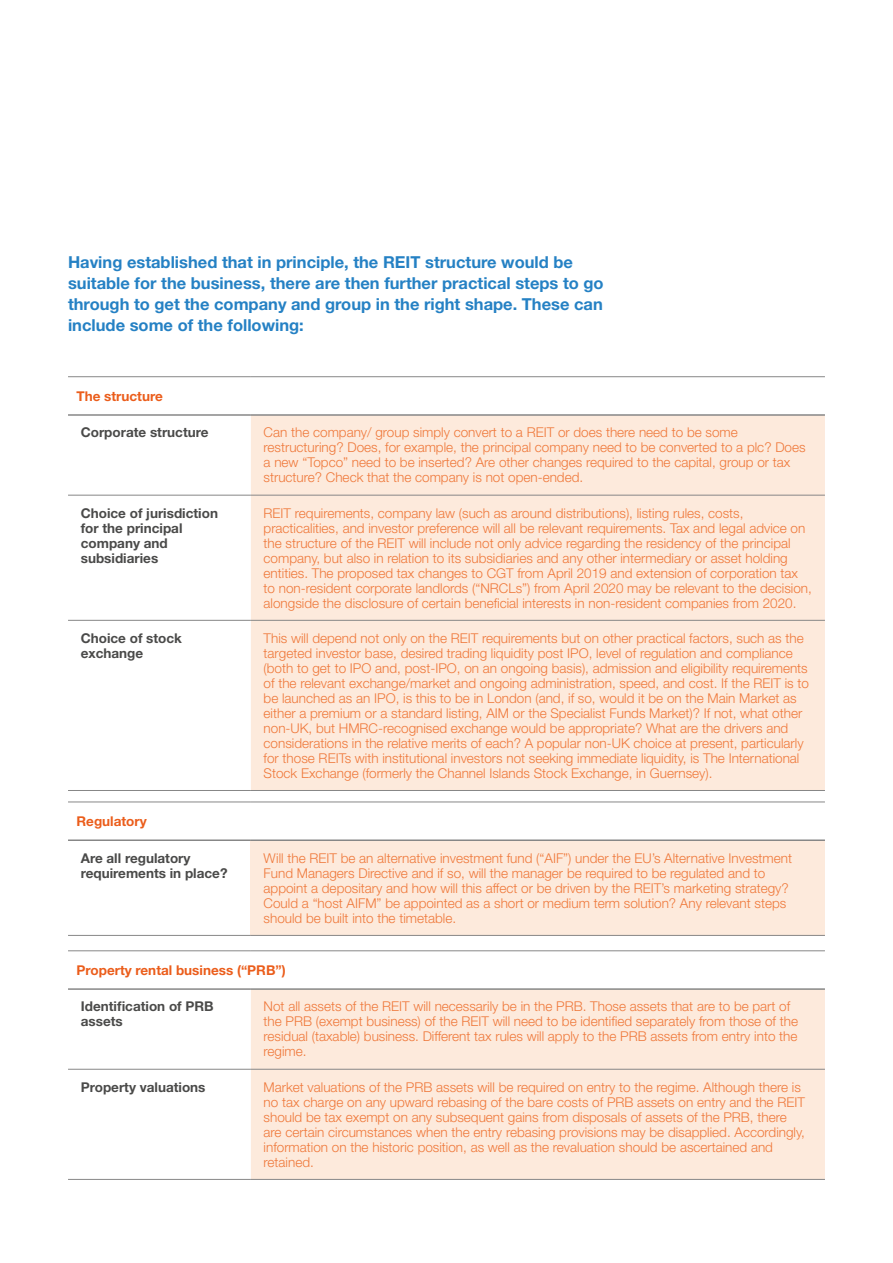
<style>
.page{position:relative;width:893px;height:1263px;background:#fff}
.page>*{position:absolute;margin:0;border:0;box-sizing:border-box;transform-origin:0 0}
.t1{font:700 16.5px/21px "Helvetica Neue LT Std";color:#2581c4}
.t2{font:300 13.5px/15px "Helvetica Neue LT Std";color:#ef783a}
.t3{font:700 13.5px/15px "Helvetica Neue LT Std";color:#4a4a49}
.t4{font:700 13.5px "Helvetica Neue LT Std";color:#eb5d1b}
</style>
<div class="page">
<div style="left:251px;top:416px;width:574px;height:374px;background:#fdeadc"></div>
<hr style="left:68px;top:495px;width:183px;height:1px;background:#878787">
<hr style="left:251px;top:495px;width:574px;height:1px;background:#878787">
<hr style="left:68px;top:620px;width:183px;height:1px;background:#878787">
<hr style="left:251px;top:620px;width:574px;height:1px;background:#878787">
<hr style="left:68px;top:790px;width:183px;height:1px;background:#878787">
<hr style="left:251px;top:790px;width:574px;height:1px;background:#878787">
<hr style="left:68px;top:376px;width:183px;height:1px;background:#878787">
<hr style="left:251px;top:376px;width:574px;height:1px;background:#878787">
<hr style="left:68px;top:414px;width:183px;height:2px;background:#878787">
<hr style="left:251px;top:414px;width:574px;height:2px;background:#878787">
<div style="left:251px;top:840px;width:574px;height:95px;background:#fdeadc"></div>
<hr style="left:68px;top:935px;width:183px;height:1px;background:#878787">
<hr style="left:251px;top:935px;width:574px;height:1px;background:#878787">
<hr style="left:68px;top:801px;width:183px;height:1px;background:#878787">
<hr style="left:251px;top:801px;width:574px;height:1px;background:#878787">
<hr style="left:68px;top:839px;width:183px;height:2px;background:#878787">
<hr style="left:251px;top:839px;width:574px;height:2px;background:#878787">
<div style="left:251px;top:990px;width:574px;height:189px;background:#fdeadc"></div>
<hr style="left:68px;top:1069px;width:183px;height:1px;background:#878787">
<hr style="left:251px;top:1069px;width:574px;height:1px;background:#878787">
<hr style="left:68px;top:1179px;width:183px;height:1px;background:#878787">
<hr style="left:251px;top:1179px;width:574px;height:1px;background:#878787">
<hr style="left:68px;top:950px;width:183px;height:1px;background:#878787">
<hr style="left:251px;top:950px;width:574px;height:1px;background:#878787">
<hr style="left:68px;top:988px;width:183px;height:2px;background:#878787">
<hr style="left:251px;top:988px;width:574px;height:2px;background:#878787">
<p class="t1" style="left:68px;top:251px;width:537px">Having established that in principle, the REIT structure would be suitable for the business, there are then further practical steps to go through to get the company and group in the right shape. These can include some of the following:</p>
<p class="t4" style="left:77px;top:387px;width:88px">The structure</p>
<p class="t3" style="left:81px;top:425px;width:129px">Corporate structure</p>
<p class="t2" style="left:264px;top:425px;width:543px">Can the company/ group simply convert to a REIT or does there need to be some restructuring? Does, for example, the principal company need to be converted to a plc? Does a new “Topco” need to be inserted? Are other changes required to the capital, group or tax structure? Check that the company is not open-ended.</p>
<p class="t3" style="left:81px;top:505px;width:139px">Choice of jurisdiction for the principal company and subsidiaries</p>
<p class="t2" style="left:264px;top:505px;width:550px">REIT requirements, company law (such as around distributions), listing rules, costs, practicalities, and investor preference will all be relevant requirements. Tax and legal advice on the structure of the REIT will include not only advice regarding the residency of the principal company, but also in relation to its subsidiaries and any other intermediary or asset holding entities. The proposed tax changes to CGT from April 2019 and extension of corporation tax to non-resident corporate landlords (“NRCLs”) from April 2020 may be relevant to the decision, alongside the disclosure of certain beneficial interests in non-resident companies from 2020.</p>
<p class="t3" style="left:81px;top:630px;width:103px">Choice of stock exchange</p>
<p class="t2" style="left:264px;top:630px;width:547px">This will depend not only on the REIT requirements but on other practical factors, such as the targeted investor base, desired trading liquidity post IPO, level of regulation and compliance (both to get to IPO and, post-IPO, on an ongoing basis), admission and eligibility requirements of the relevant exchange/market and ongoing administration, speed, and cost. If the REIT is to be launched as an IPO, is this to be in London (and, if so, would it be on the Main Market as either a premium or a standard listing, AIM or the Specialist Funds Market)? If not, what other non-UK, but HMRC-recognised exchange would be appropriate? What are the drivers and considerations in the relative merits of each? A popular non-UK choice at present, particularly for those REITs with institutional investors not seeking immediate liquidity, is The International Stock Exchange (formerly the Channel Islands Stock Exchange, in Guernsey).</p>
<p class="t4" style="left:77px;top:813px;width:72px">Regulatory</p>
<p class="t3" style="left:81px;top:850px;width:148px">Are all regulatory requirements in place?</p>
<p class="t2" style="left:264px;top:850px;width:530px">Will the REIT be an alternative investment fund (“AIF”) under the EU’s Alternative Investment Fund Managers Directive and if so, will the manager be required to be regulated and to appoint a depositary and how will this affect or be driven by the REIT’s marketing strategy?<br>Could a “host AIFM” be appointed as a short or medium term solution? Any relevant steps should be built into the timetable.</p>
<p class="t4" style="left:77px;top:961px;width:211px">Property rental business (“PRB”)</p>
<p class="t3" style="left:81px;top:999px;width:134px">Identification of PRB assets</p>
<p class="t2" style="left:264px;top:999px;width:536px">Not all assets of the REIT will necessarily be in the PRB. Those assets that are to be part of the PRB (exempt business) of the REIT will need to be identified separately from those of the residual (taxable) business. Different tax rules will apply to the PRB assets from entry into the regime.</p>
<p class="t3" style="left:81px;top:1079px;width:126px">Property valuations</p>
<p class="t2" style="left:264px;top:1079px;width:543px">Market valuations of the PRB assets will be required on entry to the regime. Although there is no tax charge on any upward rebasing of the bare costs of PRB assets on entry and the REIT should be tax exempt on any subsequent gains from disposals of assets of the PRB, there are certain circumstances when the entry rebasing provisions may be disapplied. Accordingly, information on the historic position, as well as the revaluation should be ascertained and retained.</p>
</div>
